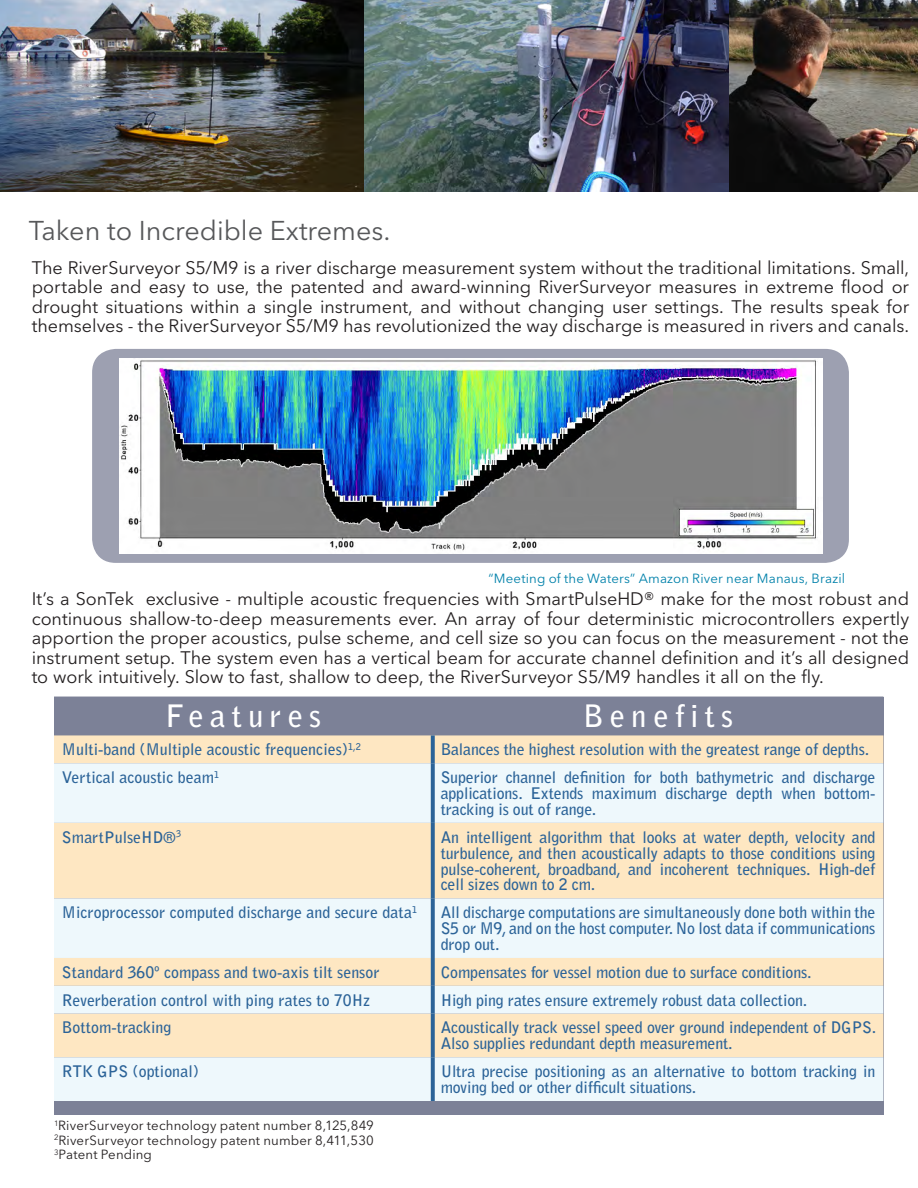
<style>
.page{position:relative;width:918px;height:1188px;background:#fff}
.page>*{position:absolute;margin:0;border:0;box-sizing:border-box;transform-origin:0 0}
.t1{font:700 30.75px "Bell Gothic Std";letter-spacing:.2em;color:#fff}
.Body{font:27px "Avenir Next LT Pro";color:#57585a}
.maintext{font:18px/19.5px "Avenir Next LT Pro";letter-spacing:-.005em;color:#231f20;text-align:justify}
.t2{font:700 15.9px/15.9px "Bell Gothic Std";letter-spacing:-.01em;color:#2b6398;text-align:justify}
.Body-2{font:13.2px "Avenir Next LT Pro";letter-spacing:.01em;color:#231f20}
.Body-3{font:13.2px "Avenir Next LT Pro";letter-spacing:.01em;color:#0081aa}
</style>
<div class="page">
<img style="left:0;top:0;width:918px;height:191px">
<div style="left:92px;top:349px;width:757px;height:214px;background:#9da0b1;border-radius:24px"></div>
<img style="left:119px;top:358px;width:703px;height:195px">
<div style="left:54px;top:697px;width:829px;height:417px;background:#7c8197"></div>
<div style="left:54px;top:735px;width:829px;height:28px;background:#fee7c2"></div>
<svg style="left:54px;top:763px;width:829px;height:338px;background:#f4f0e2"></svg>
<svg style="left:431px;top:735px;width:4px;height:28px"></svg>
<svg style="left:431px;top:763px;width:4px;height:60px"></svg>
<svg style="left:431px;top:823px;width:4px;height:75px"></svg>
<svg style="left:431px;top:898px;width:4px;height:60px"></svg>
<svg style="left:431px;top:958px;width:4px;height:28px"></svg>
<svg style="left:431px;top:986px;width:4px;height:28px"></svg>
<svg style="left:431px;top:1014px;width:4px;height:43px"></svg>
<svg style="left:431px;top:1057px;width:4px;height:44px"></svg>
<p class="Body" style="left:29px;top:214px;width:363px">Taken to Incredible Extremes.</p>
<p class="maintext" style="left:32px;top:258px;width:879px">The RiverSurveyor S5/M9 is a river discharge measurement system without the traditional limitations. Small, portable and easy to use, the patented and award-winning RiverSurveyor measures in extreme flood or drought situations within a single instrument, and without changing user settings. The results speak for themselves - the RiverSurveyor S5/M9 has revolutionized the way discharge is measured in rivers and canals.</p>
<p class="Body-3" style="left:488px;top:570px;width:358px">“Meeting of the Waters” Amazon River near Manaus, Brazil</p>
<p class="maintext" style="left:32px;top:589px;width:879px">It’s a SonTek exclusive - multiple acoustic frequencies with SmartPulseHD® make for the most robust and continuous shallow-to-deep measurements ever. An array of four deterministic microcontrollers expertly apportion the proper acoustics, pulse scheme, and cell size so you can focus on the measurement - not the instrument setup. The system even has a vertical beam for accurate channel definition and it’s all designed to work intuitively. Slow to fast, shallow to deep, the RiverSurveyor S5/M9 handles it all on the fly.</p>
<p class="t1" style="left:166px;top:698px;width:157px">Features</p>
<p class="t1" style="left:583px;top:698px;width:152px">Benefits</p>
<p class="t2" style="left:62px;top:742px;width:301px">Multi-band (Multiple acoustic frequencies)<sup>1,2</sup></p>
<p class="t2" style="left:441px;top:742px;width:430px">Balances the highest resolution with the greatest range of depths.</p>
<p class="t2" style="left:62px;top:769px;width:159px">Vertical acoustic beam<sup>1</sup></p>
<p class="t2" style="left:441px;top:769px;width:436px">Superior channel definition for both bathymetric and discharge applications. Extends maximum discharge depth when bottom&shy;tracking is out of range.</p>
<p class="t2" style="left:62px;top:829px;width:121px">SmartPulseHD®<sup>3</sup></p>
<p class="t2" style="left:441px;top:829px;width:436px">An intelligent algorithm that looks at water depth, velocity and turbulence, and then acoustically adapts to those conditions using pulse-coherent, broadband, and incoherent techniques. High-def cell sizes down to 2 cm.</p>
<p class="t2" style="left:62px;top:905px;width:357px">Microprocessor computed discharge and secure data<sup>1</sup></p>
<p class="t2" style="left:441px;top:905px;width:436px">All discharge computations are simultaneously done both within the S5 or M9, and on the host computer. No lost data if communications drop out.</p>
<p class="t2" style="left:62px;top:964px;width:319px">Standard 360º compass and two-axis tilt sensor</p>
<p class="t2" style="left:441px;top:964px;width:372px">Compensates for vessel motion due to surface conditions.</p>
<p class="t2" style="left:62px;top:992px;width:310px">Reverberation control with ping rates to 70Hz</p>
<p class="t2" style="left:441px;top:992px;width:368px">High ping rates ensure extremely robust data collection.</p>
<p class="t2" style="left:62px;top:1020px;width:111px">Bottom-tracking</p>
<p class="t2" style="left:441px;top:1020px;width:437px">Acoustically track vessel speed over ground independent of DGPS.<br>Also supplies redundant depth measurement.</p>
<p class="t2" style="left:62px;top:1063px;width:139px">RTK GPS (optional)</p>
<p class="t2" style="left:441px;top:1063px;width:436px">Ultra precise positioning as an alternative to bottom tracking in moving bed or other difficult situations.</p>
<p class="Body-2" style="left:54px;top:1118px;width:321px"><sup>1</sup>RiverSurveyor technology patent number 8,125,849</p>
<p class="Body-2" style="left:54px;top:1132px;width:321px"><sup>2</sup>RiverSurveyor technology patent number 8,411,530</p>
<p class="Body-2" style="left:54px;top:1147px;width:99px"><sup>3</sup>Patent Pending</p>
</div>
